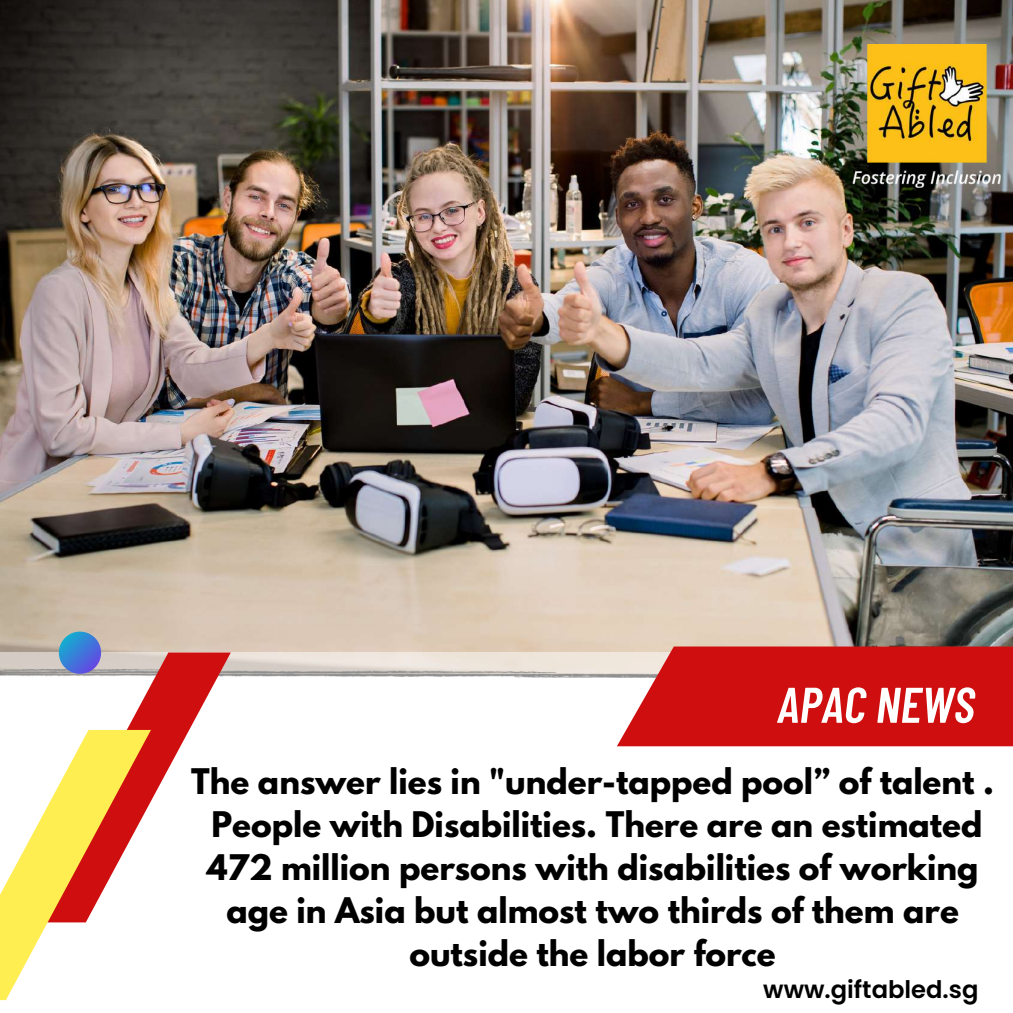
<style>
.page{position:relative;width:1013px;height:1013px;background:#fff}
.page>*{position:absolute;margin:0;border:0;box-sizing:border-box;transform-origin:0 0}
.t1{font:italic 600 50px "Barlow Condensed";color:#fff}
.t2{font:700 31.25px/43.1px "League Spartan";color:#000;text-align:center}
.t3{font:600 24.12px "Poppins";color:#000}
</style>
<div class="page">
<img style="left:0;top:0;width:1012px;height:652px">
<svg style="left:59px;top:631px;width:42px;height:21px"></svg>
<svg style="left:23px;top:652px;width:208px;height:149px"></svg>
<svg style="left:0;top:730px;width:151px;height:270px"></svg>
<svg style="left:617px;top:646px;width:395px;height:100px"></svg>
<img style="left:852px;top:44px;width:148px;height:144px">
<h1 class="t1" style="left:777px;top:672px;width:199px">APAC NEWS</h1>
<p class="t2" style="left:191px;top:763px;width:804px">The answer lies in "under-tapped pool” of talent .<br>People with Disabilities. There are an estimated 472 million persons with disabilities of working age in Asia but almost two thirds of them are outside the labor force</p>
<p class="t3" style="left:763px;top:972px;width:217px">www.giftabled.sg</p>
</div>
